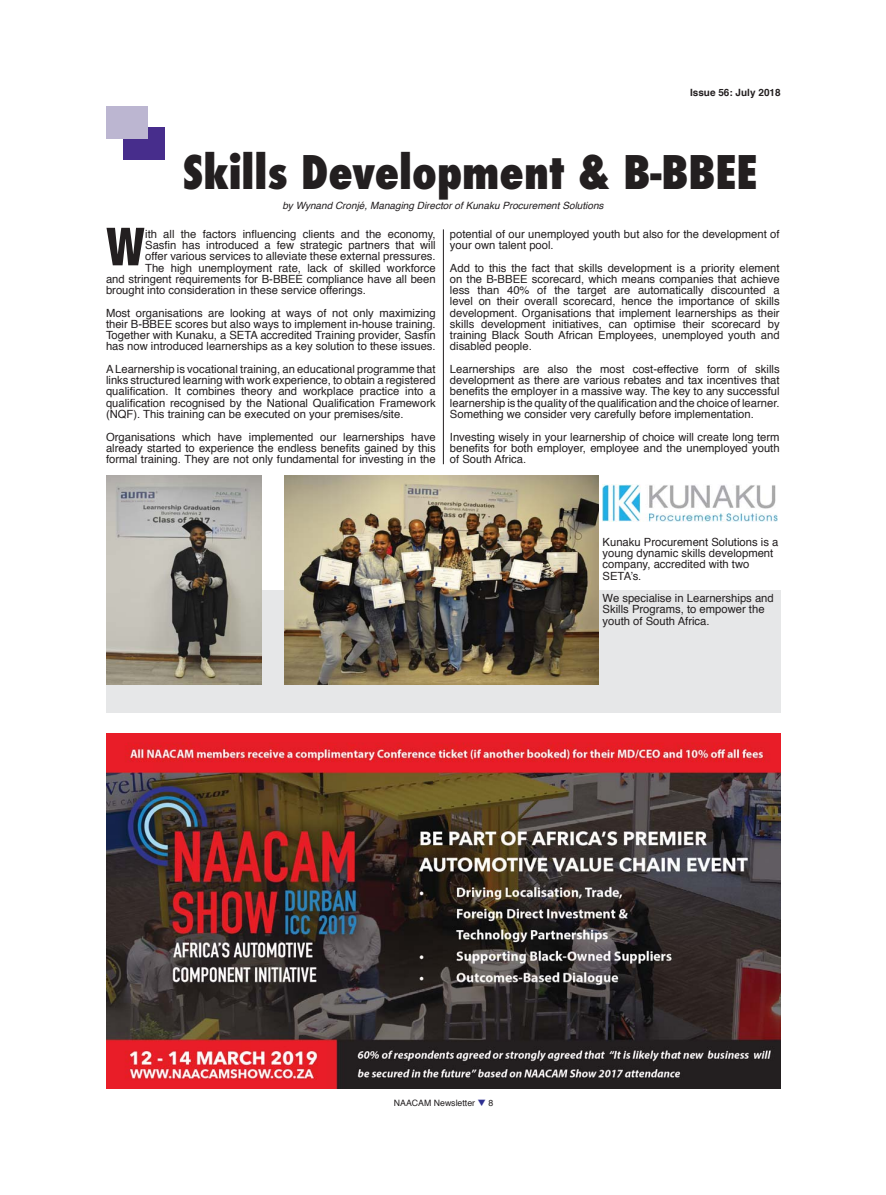
<style>
.page{position:relative;width:886px;height:1195px;background:#fff}
.page>*{position:absolute;margin:0;border:0;box-sizing:border-box;transform-origin:0 0}
.t1{font:900 condensed 50px "Helvetica LT Std";color:#231f20}
.t2{font:800 condensed 45px "Futura";color:#231f20}
.t3{font:11.25px/11.2px "Helvetica";color:#231f20;text-align:justify}
.t4{font:italic 10px "Helvetica";color:#231f20}
.t5{font:700 10px "Helvetica";color:#231f20}
.t6{font:8.75px "Helvetica";color:#231f20}
.s1{color:#2e3092}
</style>
<div class="page">
<div style="left:106px;top:590px;width:675px;height:122px;background:#e6e7e8"></div>
<hr style="left:443px;top:229px;width:1px;height:235px;background:#231f20">
<div style="left:123px;top:127px;width:41px;height:33px;background:#472d8c"></div>
<div style="left:106px;top:106px;width:41px;height:33px;background:#bcb6d1"></div>
<img style="left:106px;top:475px;width:155px;height:209px">
<img style="left:285px;top:475px;width:313px;height:209px">
<img style="left:603px;top:484px;width:174px;height:37px">
<img style="left:107px;top:733px;width:674px;height:355px">
<p class="t5" style="left:690px;top:88px;width:92px">Issue 56: July 2018</p>
<h2 class="t2" style="left:183px;top:144px;width:576px">Skills Development &amp; B-BBEE</h2>
<p class="t4" style="left:282px;top:201px;width:323px">by Wynand Cronjé, Managing Director of Kunaku Procurement Solutions</p>
<h1 class="t1" style="left:106px;top:219px;width:40px">W</h1>
<p class="t3" style="left:145px;top:229px;width:292px">ith all the factors influencing clients and the economy,</p>
<p class="t3" style="left:145px;top:240px;width:292px">Sasfin has introduced a few strategic partners that will</p>
<p class="t3" style="left:145px;top:252px;width:292px">offer various services to alleviate these external pressures.</p>
<p class="t3" style="left:145px;top:263px;width:292px">The high unemployment rate, lack of skilled workforce</p>
<p class="t3" style="left:106px;top:274px;width:331px">and stringent requirements for B-BBEE compliance have all been</p>
<p class="t3" style="left:106px;top:285px;width:261px">brought into consideration in these service offerings.</p>
<p class="t3" style="left:106px;top:308px;width:331px">Most organisations are looking at ways of not only maximizing their B-BBEE scores but also ways to implement in-house training.<br>Together with Kunaku, a SETA accredited Training provider, Sasfin has now introduced learnerships as a key solution to these issues.</p>
<p class="t3" style="left:106px;top:364px;width:331px">A Learnership is vocational training, an educational programme that links structured learning with work experience, to obtain a registered qualification. It combines theory and workplace practice into a qualification recognised by the National Qualification Framework (NQF). This training can be executed on your premises/site.</p>
<p class="t3" style="left:106px;top:432px;width:331px">Organisations which have implemented our learnerships have already started to experience the endless benefits gained by this formal training. They are not only fundamental for investing in the</p>
<p class="t3" style="left:450px;top:229px;width:331px">potential of our unemployed youth but also for the development of your own talent pool.</p>
<p class="t3" style="left:450px;top:263px;width:331px">Add to this the fact that skills development is a priority element on the B-BBEE scorecard, which means companies that achieve less than 40% of the target are automatically discounted a level on their overall scorecard, hence the importance of skills development. Organisations that implement learnerships as their skills development initiatives, can optimise their scorecard by training Black South African Employees, unemployed youth and disabled people.</p>
<p class="t3" style="left:450px;top:364px;width:331px">Learnerships are also the most cost-effective form of skills development as there are various rebates and tax incentives that benefits the employer in a massive way. The key to any successful learnership is the quality of the qualification and the choice of learner.<br>Something we consider very carefully before implementation.</p>
<p class="t3" style="left:450px;top:432px;width:331px">Investing wisely in your learnership of choice will create long term benefits for both employer, employee and the unemployed youth of South Africa.</p>
<p class="t3" style="left:603px;top:537px;width:177px;text-align:left">Kunaku Procurement Solutions is a young dynamic skills development company, accredited with two<br>SETA’s.</p>
<p class="t3" style="left:603px;top:593px;width:173px;text-align:left">We specialise in Learnerships and<br>Skills Programs, to empower the youth of South Africa.</p>
<p class="t6" style="left:394px;top:1099px;width:101px">NAACAM Newsletter <span class="s1">❑</span> 8</p>
</div>
